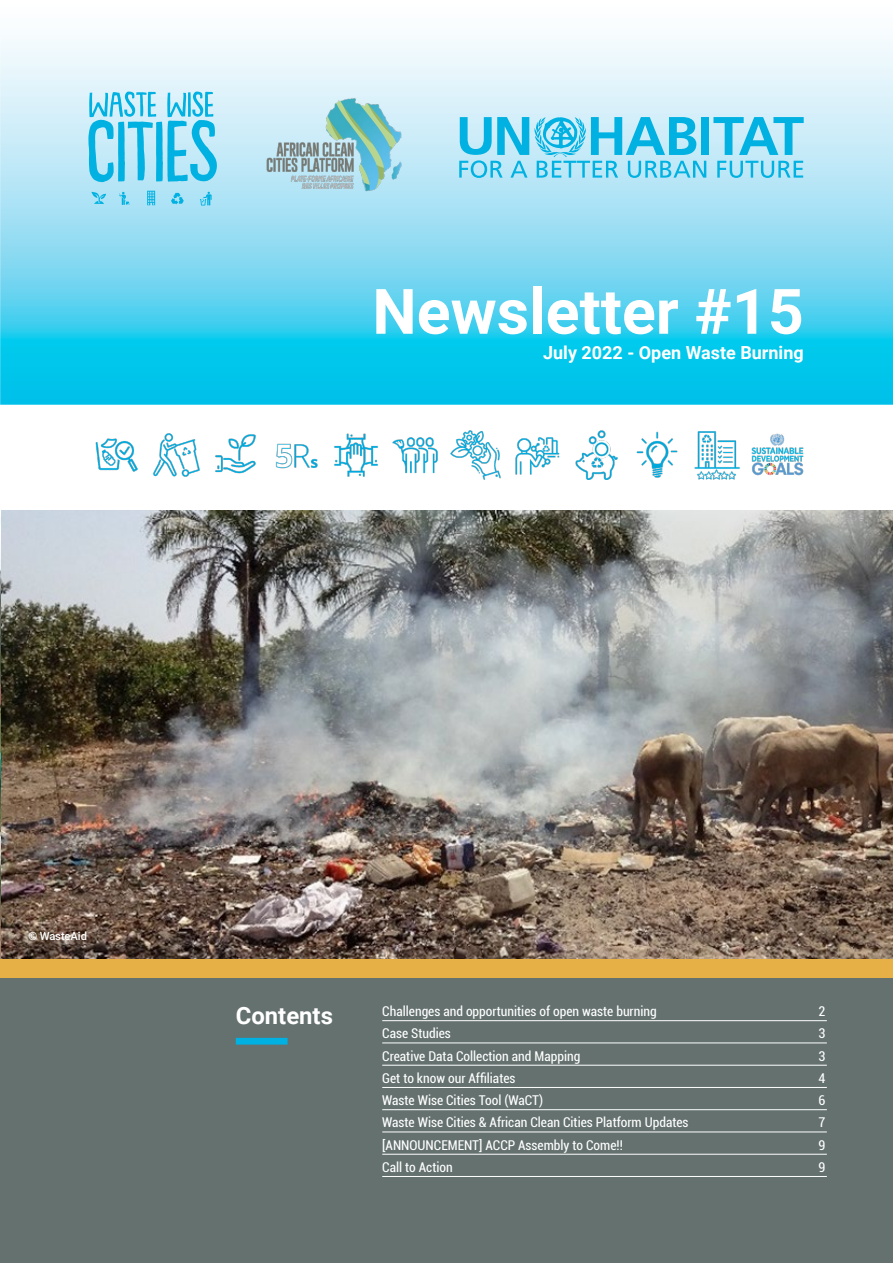
<style>
.page{position:relative;width:893px;height:1263px;background:#fff}
.page>*{position:absolute;margin:0;border:0;box-sizing:border-box;transform-origin:0 0}
.t1{font:700 62.7px "Roboto";color:#fff}
.t2{font:700 23.85px "Roboto";color:#fff}
.t3{font:700 18px "Roboto";color:#fff}
.t4{font:condensed 13.5px "Roboto";color:#fff}
.t5{font:500 11.25px "Roboto";letter-spacing:-.01em;color:#fff}
</style>
<div class="page">
<img style="left:0;top:40px;width:893px;height:364px">
<svg style="left:88px;top:92px;width:129px;height:90px;background:#7cd5ef"></svg>
<svg style="left:200px;top:192px;width:12px;height:13px"></svg>
<svg style="left:147px;top:191px;width:8px;height:14px"></svg>
<svg style="left:119px;top:192px;width:11px;height:13px"></svg>
<svg style="left:91px;top:192px;width:15px;height:12px"></svg>
<svg style="left:171px;top:193px;width:13px;height:11px"></svg>
<div style="left:701px;top:117px;width:8px;height:38px;background:#00b1e1"></div>
<svg style="left:713px;top:117px;width:91px;height:38px;background:#72d2ee"></svg>
<svg style="left:459px;top:117px;width:247px;height:61px;background:#77d3ee"></svg>
<svg style="left:717px;top:161px;width:86px;height:17px"></svg>
<img style="left:253px;top:80px;width:162px;height:130px">
<div style="left:0;top:978px;width:893px;height:285px;background:#64716f"></div>
<div style="left:0;top:955px;width:893px;height:23px;background:#e7b047"></div>
<img style="left:95px;top:438px;width:43px;height:34px">
<img style="left:153px;top:433px;width:47px;height:44px">
<img style="left:215px;top:434px;width:41px;height:40px">
<img style="left:275px;top:443px;width:43px;height:26px">
<img style="left:334px;top:433px;width:44px;height:44px">
<img style="left:392px;top:437px;width:46px;height:37px">
<img style="left:450px;top:430px;width:51px;height:49px">
<img style="left:515px;top:437px;width:45px;height:38px">
<img style="left:575px;top:430px;width:43px;height:49px">
<img style="left:636px;top:431px;width:42px;height:47px">
<img style="left:694px;top:431px;width:46px;height:48px">
<img style="left:751px;top:433px;width:53px;height:43px">
<hr style="left:382px;top:1020px;width:445px;height:1px;background:#fff">
<hr style="left:382px;top:1042px;width:445px;height:1px;background:#fff">
<hr style="left:382px;top:1065px;width:445px;height:1px;background:#fff">
<hr style="left:382px;top:1087px;width:445px;height:1px;background:#fff">
<hr style="left:382px;top:1109px;width:445px;height:1px;background:#fff">
<hr style="left:382px;top:1131px;width:445px;height:1px;background:#fff">
<hr style="left:382px;top:1154px;width:445px;height:1px;background:#fff">
<hr style="left:382px;top:1176px;width:445px;height:1px;background:#fff">
<div style="left:236px;top:1038px;width:52px;height:6px;background:#00b1e1"></div>
<img style="left:1px;top:510px;width:892px;height:449px">
<h1 class="t1" style="left:372px;top:267px;width:433px">Newsletter #15</h1>
<h3 class="t3" style="left:543px;top:340px;width:262px">July 2022 - Open Waste Burning</h3>
<p class="t5" style="left:28px;top:928px;width:60px">© WasteAid</p>
<h2 class="t2" style="left:236px;top:999px;width:99px">Contents</h2>
<p class="t4" style="left:382px;top:1002px;width:276px">Challenges and opportunities of open waste burning</p>
<p class="t4" style="left:818px;top:1002px;width:8px">2</p>
<p class="t4" style="left:382px;top:1024px;width:70px">Case Studies</p>
<p class="t4" style="left:818px;top:1024px;width:8px">3</p>
<p class="t4" style="left:382px;top:1046px;width:200px">Creative Data Collection and Mapping</p>
<p class="t4" style="left:818px;top:1046px;width:8px">3</p>
<p class="t4" style="left:382px;top:1068px;width:135px">Get to know our Affiliates</p>
<p class="t4" style="left:818px;top:1068px;width:8px">4</p>
<p class="t4" style="left:382px;top:1091px;width:162px">Waste Wise Cities Tool (WaCT)</p>
<p class="t4" style="left:818px;top:1091px;width:8px">6</p>
<p class="t4" style="left:382px;top:1113px;width:308px">Waste Wise Cities &amp; African Clean Cities Platform Updates</p>
<p class="t4" style="left:818px;top:1113px;width:8px">7</p>
<p class="t4" style="left:382px;top:1135px;width:242px">[ANNOUNCEMENT] ACCP Assembly to Come!!</p>
<p class="t4" style="left:818px;top:1135px;width:8px">9</p>
<p class="t4" style="left:382px;top:1157px;width:72px">Call to Action</p>
<p class="t4" style="left:818px;top:1157px;width:8px">9</p>
</div>
